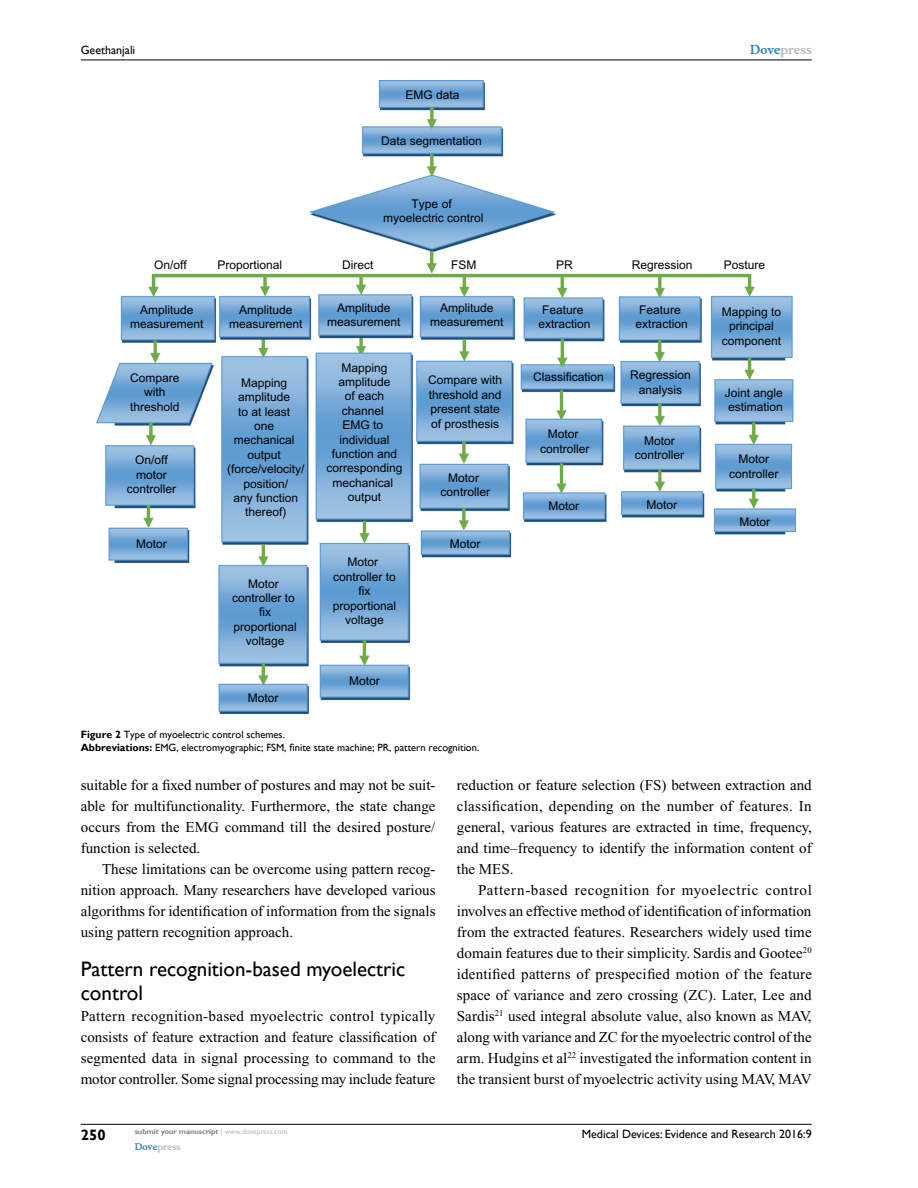
<style>
.page{position:relative;width:918px;height:1188px;background:#fff}
.page>*{position:absolute;margin:0;border:0;box-sizing:border-box;transform-origin:0 0}
.t1{font:21px/24px "Gill Sans";color:#000}
.t2{font:15px/21px "Times New Roman";color:#000;text-align:justify}
.t3{font:700 15px "Gill Sans";color:#000}
.t4{font:12px/14.4px "Arial";color:#000;text-align:center}
.t5{font:12px "Gill Sans";color:#000}
.t6{font:700 12px "Musee";color:#b8babc}
.t7{font:10.5px/13.5px "Gill Sans";color:#000}
.t8{font:700 9px "Musee";color:#b8babc}
.t9{font:700 7.5px "Gill Sans";color:#808285}
.s1{color:#3785ad}
.s2{font-weight:700}
.s3{font-weight:400;color:#b8babc}
</style>
<div class="page">
<hr style="left:81px;top:1124px;width:731px;height:1px;background:#000">
<hr style="left:81px;top:60px;width:731px;height:1px;background:#000">
<img style="left:97px;top:81px;width:699px;height:633px">
<p class="t5" style="left:81px;top:43px;width:56px">Geethanjali</p>
<p class="t4" style="left:406px;top:88px;width:56px">EMG data</p>
<p class="t4" style="left:381px;top:133px;width:102px">Data segmentation</p>
<p class="t6" style="left:750px;top:43px;width:63px"><span class="s1">Dove</span>press</p>
<p class="t4" style="left:383px;top:196px;width:102px">Type of myoelectric control</p>
<p class="t4" style="left:154px;top:258px;width:34px">On/off</p>
<p class="t4" style="left:130px;top:303px;width:75px">Amplitude measurement</p>
<p class="t4" style="left:218px;top:258px;width:66px">Proportional</p>
<p class="t4" style="left:342px;top:258px;width:33px">Direct</p>
<p class="t4" style="left:451px;top:258px;width:27px">FSM</p>
<p class="t4" style="left:556px;top:258px;width:18px">PR</p>
<p class="t4" style="left:229px;top:302px;width:75px">Amplitude measurement</p>
<p class="t4" style="left:632px;top:258px;width:62px">Regression</p>
<p class="t4" style="left:724px;top:258px;width:43px">Posture</p>
<p class="t4" style="left:327px;top:301px;width:75px">Amplitude measurement</p>
<p class="t4" style="left:430px;top:301px;width:75px">Amplitude measurement</p>
<p class="t4" style="left:538px;top:303px;width:54px">Feature extraction</p>
<p class="t4" style="left:636px;top:303px;width:54px">Feature extraction</p>
<p class="t4" style="left:722px;top:305px;width:61px">Mapping to principal component</p>
<p class="t4" style="left:130px;top:370px;width:51px">Compare with threshold</p>
<p class="t4" style="left:127px;top:453px;width:51px">On/off motor controller</p>
<p class="t4" style="left:227px;top:376px;width:79px">Mapping amplitude<br>to at least<br>one mechanical output (force/velocity/ position/<br>any function thereof)</p>
<p class="t4" style="left:326px;top:360px;width:78px">Mapping amplitude<br>of each channel<br>EMG to individual function and corresponding mechanical output</p>
<p class="t4" style="left:428px;top:373px;width:76px;text-align:left">Compare with threshold and present state of prosthesis</p>
<p class="t4" style="left:441px;top:470px;width:51px">Motor controller</p>
<p class="t4" style="left:533px;top:369px;width:72px">Classification</p>
<p class="t4" style="left:540px;top:427px;width:51px">Motor controller</p>
<p class="t4" style="left:548px;top:498px;width:32px">Motor</p>
<p class="t4" style="left:630px;top:368px;width:62px">Regression analysis</p>
<p class="t4" style="left:635px;top:434px;width:51px">Motor controller</p>
<p class="t4" style="left:647px;top:497px;width:32px">Motor</p>
<p class="t4" style="left:725px;top:386px;width:60px;text-align:left">Joint angle estimation</p>
<p class="t4" style="left:729px;top:452px;width:51px">Motor controller</p>
<p class="t4" style="left:739px;top:515px;width:32px">Motor</p>
<p class="t4" style="left:136px;top:537px;width:32px">Motor</p>
<p class="t4" style="left:450px;top:537px;width:32px">Motor</p>
<p class="t4" style="left:232px;top:576px;width:66px">Motor controller to fix proportional voltage</p>
<p class="t4" style="left:333px;top:555px;width:65px">Motor controller to fix proportional voltage</p>
<p class="t4" style="left:349px;top:674px;width:32px">Motor</p>
<p class="t4" style="left:248px;top:691px;width:32px">Motor</p>
<p class="t7" style="left:81px;top:728px;width:400px"><span class="s2">Figure 2</span> Type of myoelectric control schemes.<br><span class="s2">Abbreviations:</span> EMG, electromyographic; FSM, finite state machine; PR, pattern recognition.</p>
<p class="t2" style="left:81px;top:774px;width:356px">suitable for a fixed number of postures and may not be suit&shy;able for multifunctionality. Furthermore, the state change occurs from the EMG command till the desired posture/ function is selected.</p>
<p class="t2" style="left:81px;top:858px;width:356px;text-indent:21px">These limitations can be overcome using pattern recog&shy;nition approach. Many researchers have developed various algorithms for identification of information from the signals using pattern recognition approach.</p>
<h1 class="t1" style="left:81px;top:957px;width:326px">Pattern recognition-based myoelectric control</h1>
<p class="t2" style="left:81px;top:1005px;width:356px">Pattern recognition-based myoelectric control typically consists of feature extraction and feature classification of segmented data in signal processing to command to the motor controller. Some signal processing may include feature</p>
<p class="t2" style="left:457px;top:774px;width:356px">reduction or feature selection (FS) between extraction and classification, depending on the number of features. In general, various features are extracted in time, frequency, and time–frequency to identify the information content of the MES.</p>
<p class="t2" style="left:457px;top:879px;width:357px;text-indent:21px">Pattern-based recognition for myoelectric control involves an effective method of identification of information from the extracted features. Researchers widely used time domain features due to their simplicity. Sardis and Gootee<sup>20 </sup>identified patterns of prespecified motion of the feature space of variance and zero crossing (ZC). Later, Lee and Sardis<sup>21</sup> used integral absolute value, also known as MAV, along with variance and ZC for the myoelectric control of the arm. Hudgins et al<sup>22</sup> investigated the information content in the transient burst of myoelectric activity using MAV, MAV</p>
<p class="t3" style="left:81px;top:1126px;width:26px">250</p>
<p class="t9" style="left:135px;top:1127px;width:154px">submit your manuscript <span class="s3">| www.dovepress.com</span></p>
<p class="t8" style="left:135px;top:1141px;width:48px"><span class="s1">Dove</span>press</p>
<p class="t5" style="left:582px;top:1127px;width:231px">Medical Devices: Evidence and Research 2016:9</p>
</div>
